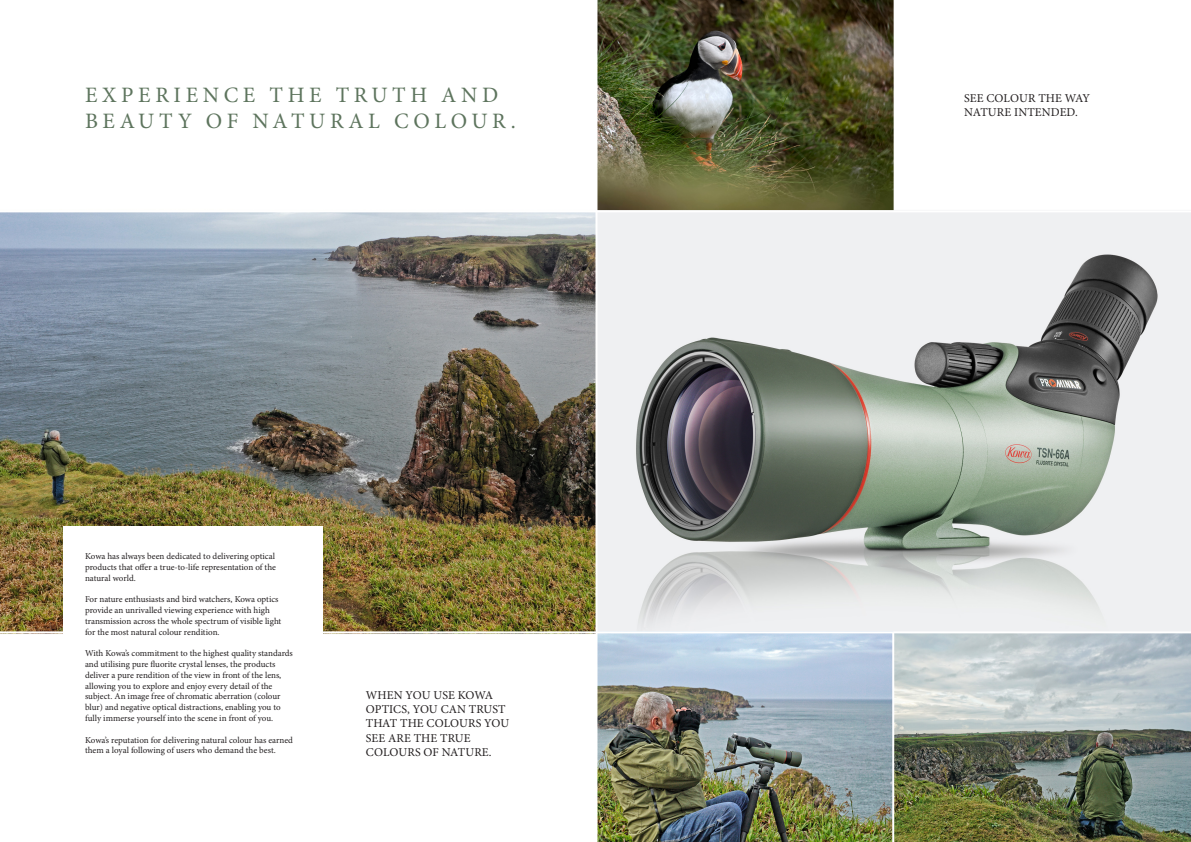
<style>
.page{position:relative;width:1191px;height:842px;background:#fff}
.page>*{position:absolute;margin:0;border:0;box-sizing:border-box;transform-origin:0 0}
.t1{font:22px/26.4px "Minion Pro";letter-spacing:.21em;color:#5d745d}
.t2{font:12px/14.4px "Minion Pro";letter-spacing:.01em;color:#231f20}
.t3{font:9px/10.8px "Minion Pro";color:#231f20}
</style>
<div class="page">
<img style="left:0;top:0;width:1191px;height:842px">
<hr style="left:0;top:631px;width:1191px;height:2px;background:#fff">
<hr style="left:595px;top:0;width:2px;height:842px;background:#fff">
<div style="left:63px;top:526px;width:260px;height:281px;background:#fff"></div>
<hr style="left:892px;top:632px;width:2px;height:210px;background:#fff">
<hr style="left:0;top:210px;width:1191px;height:2px;background:#fff">
<p class="t1" style="left:85px;top:82px;width:432px">EXPERIENCE THE TRUTH AND<br>BEAUTY OF NATURAL COLOUR.</p>
<p class="t3" style="left:85px;top:551px;width:191px">Kowa has always been dedicated to delivering optical</p>
<p class="t3" style="left:85px;top:561px;width:192px">products that offer a true-to-life representation of the natural world.</p>
<p class="t3" style="left:85px;top:594px;width:195px">For nature enthusiasts and bird watchers, Kowa optics</p>
<p class="t3" style="left:85px;top:605px;width:198px">provide an unrivalled viewing experience with high transmission across the whole spectrum of visible light for the most natural colour rendition.</p>
<p class="t3" style="left:85px;top:648px;width:209px">With Kowa’s commitment to the highest quality standards and utilising pure fluorite crystal lenses, the products deliver a pure rendition of the view in front of the lens, allowing you to explore and enjoy every detail of the subject. An image free of chromatic aberration (colour blur) and negative optical distractions, enabling you to fully immerse yourself into the scene in front of you.</p>
<p class="t3" style="left:85px;top:734px;width:209px">Kowa’s reputation for delivering natural colour has earned them a loyal following of users who demand the best.</p>
<p class="t2" style="left:366px;top:688px;width:129px">WHEN YOU USE KOWA</p>
<p class="t2" style="left:366px;top:702px;width:145px">OPTICS, YOU CAN TRUST<br>THAT THE COLOURS YOU</p>
<p class="t2" style="left:366px;top:731px;width:106px">SEE ARE THE TRUE</p>
<p class="t2" style="left:366px;top:745px;width:127px">COLOURS OF NATURE.</p>
<p class="t2" style="left:964px;top:91px;width:127px">SEE COLOUR THE WAY</p>
<p class="t2" style="left:964px;top:105px;width:115px">NATURE INTENDED.</p>
</div>
